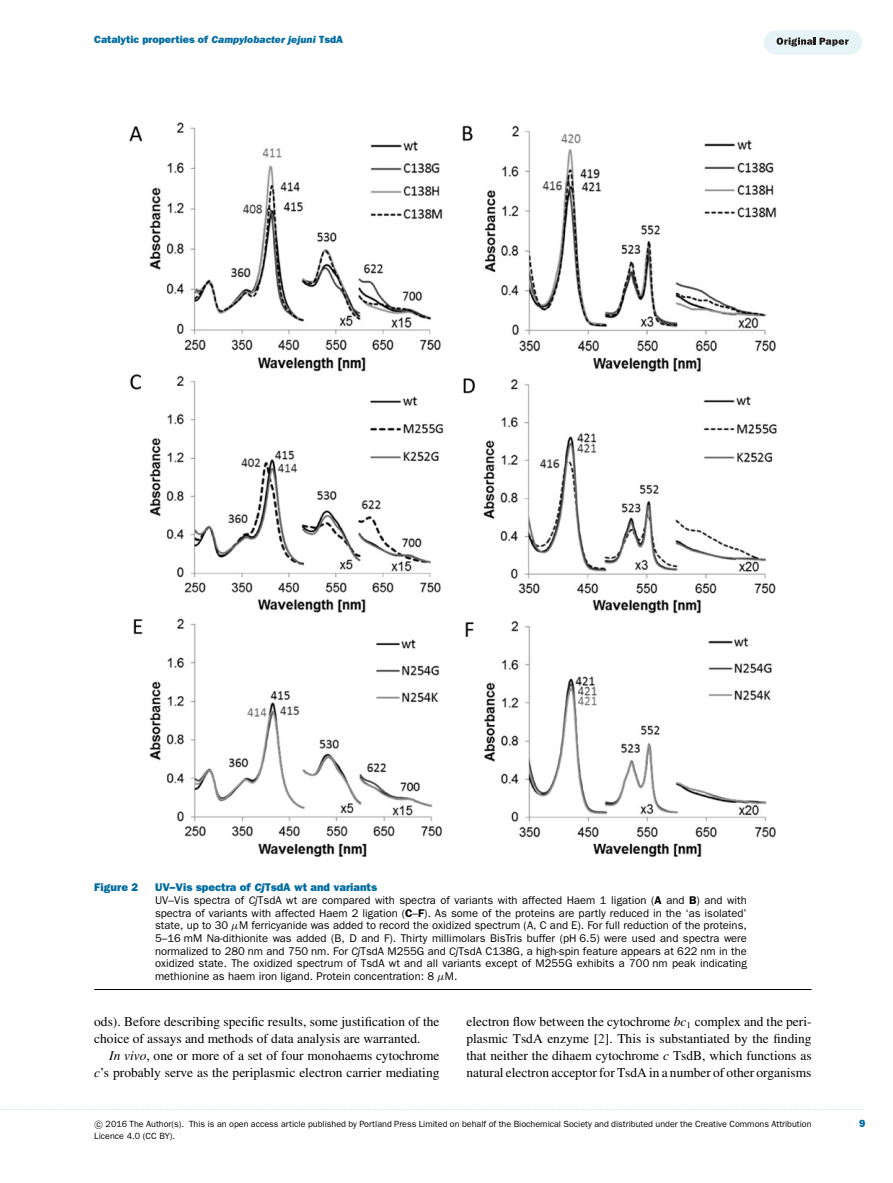
<style>
.page{position:relative;width:893px;height:1183px;background:#fff}
.page>*{position:absolute;margin:0;border:0;box-sizing:border-box;transform-origin:0 0}
.t1{font:13.5px/17.2px "Times";color:#000}
.t2{font:11.25px/12.8px "Franklin Gothic";color:#000}
.t3{font:800 11.25px "Franklin Gothic";color:#006ca0}
.t4{font:800 10.5px "Franklin Gothic";color:#006ca0}
.t5{font:9px/12px "Franklin Gothic";color:#000}
.s1{font-style:italic}
.s2{font-weight:800;color:#006ca0}
.s3{font-weight:800;font-style:italic;color:#006ca0}
.s4{font-weight:600}
.s5{font-family:"RMTMI"}
.s6{color:#231f20}
.s7{font-family:"CMSY10"}
</style>
<div class="page">
<div style="left:764px;top:30px;width:98px;height:25px;background:#e7f4f7;border-radius:12px"></div>
<div style="left:763px;top:30px;width:100px;height:25px;border:1px solid #fff;border-radius:13px"></div>
<svg style="left:776px;top:37px;width:73px;height:9px"></svg>
<img style="left:129px;top:122px;width:648px;height:734px">
<hr style="left:94px;top:988px;width:718px;height:1px;background:#000">
<p class="t4" style="left:94px;top:36px;width:250px">Catalytic properties of <span class="s1">Campylobacter jejuni</span> TsdA</p>
<p class="t3" style="left:94px;top:883px;width:45px">Figure 2</p>
<p class="t2" style="left:155px;top:881px;width:593px"><span class="s2">UV–Vis spectra of</span> <span class="s3">Cj</span><span class="s2">TsdA wt and variants<br></span>UV–Vis spectra of <span class="s1">Cj</span>TsdA wt are compared with spectra of variants with affected Haem 1 ligation (<span class="s4">A</span> and <span class="s4">B</span>) and with spectra of variants with affected Haem 2 ligation (<span class="s4">C</span>–<span class="s4">F</span>). As some of the proteins are partly reduced in the ‘as isolated’ state, up to 30 <span class="s5">μ</span>M ferricyanide was added to record the oxidized spectrum (A, C and E). For full reduction of the proteins, 5–16 mM Na-dithionite was added (B, D and F). Thirty millimolars BisTris buffer (pH 6.5) were used and spectra were normalized to 280 nm and 750 nm. For <span class="s1">Cj</span>TsdA M255G and <span class="s1">Cj</span>TsdA C138G, a high-spin feature appears at 622 nm in the oxidized state. The oxidized spectrum of TsdA wt and all variants except of M255G exhibits a 700 nm peak indicating methionine as haem iron ligand. Protein concentration: 8 <span class="s5">μ</span>M.</p>
<p class="t1" style="left:94px;top:1013px;width:347px">ods). Before describing specific results, some justification of the choice of assays and methods of data analysis are warranted.</p>
<p class="t1" style="left:94px;top:1047px;width:347px;text-align:right"><span class="s1">In vivo</span>, one or more of a set of four monohaems cytochrome <span class="s1">c</span>’s probably serve as the periplasmic electron carrier mediating</p>
<p class="t1" style="left:466px;top:1013px;width:347px;text-align:justify">electron flow between the cytochrome <span class="s1">bc</span><sub>1</sub> complex and the peri&shy;plasmic TsdA enzyme [<span class="s6">2</span>]. This is substantiated by the finding that neither the dihaem cytochrome <span class="s1">c</span> TsdB, which functions as natural electron acceptor for TsdA in a number of other organisms</p>
<p class="t5" style="left:94px;top:1118px;width:719px"><span class="s7">-</span>c 2016 The Author(s). This is an open access article published by Portland Press Limited on behalf of the Biochemical Society and distributed under the Creative Commons Attribution<br>Licence 4.0 (CC BY).</p>
<p class="t4" style="left:859px;top:1119px;width:8px">9</p>
</div>
